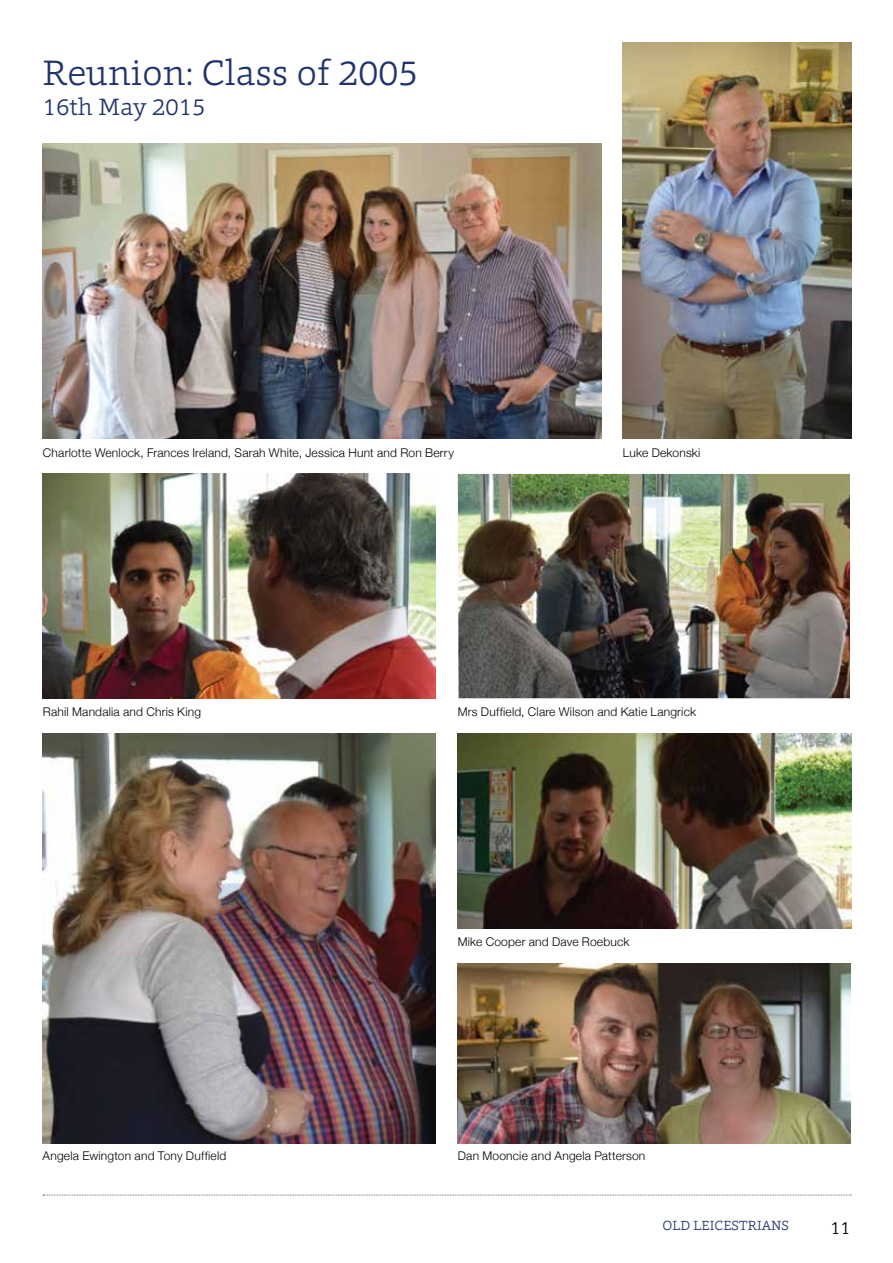
<style>
.page{position:relative;width:893px;height:1263px;background:#fff}
.page>*{position:absolute;margin:0;border:0;box-sizing:border-box;transform-origin:0 0}
.t1{font:300 36px "Foro";color:#20336c}
.t2{font:300 24px "Foro";color:#20336c}
.t3{font:300 18px "Foro";color:#000}
.t4{font:300 13.5px "Foro";color:#20336c}
.t5{font:300 12px "Helvetica Neue";letter-spacing:.015em;color:#000}
</style>
<div class="page">
<svg style="left:43px;top:1195px;width:808px;height:1px"></svg>
<img style="left:43px;top:143px;width:558px;height:295px">
<img style="left:457px;top:733px;width:395px;height:195px">
<img style="left:457px;top:963px;width:394px;height:180px">
<img style="left:623px;top:43px;width:228px;height:395px">
<img style="left:458px;top:474px;width:392px;height:224px">
<img style="left:43px;top:474px;width:393px;height:224px">
<img style="left:43px;top:733px;width:392px;height:410px">
<h1 class="t1" style="left:43px;top:49px;width:377px">Reunion: Class of 2005</h1>
<h2 class="t2" style="left:43px;top:91px;width:164px">16th May 2015</h2>
<p class="t5" style="left:43px;top:443px;width:412px">Charlotte Wenlock, Frances Ireland, Sarah White, Jessica Hunt and Ron Berry</p>
<p class="t5" style="left:623px;top:443px;width:79px">Luke Dekonski</p>
<p class="t5" style="left:43px;top:702px;width:160px">Rahil Mandalia and Chris King</p>
<p class="t5" style="left:458px;top:702px;width:240px">Mrs Duffield, Clare Wilson and Katie Langrick</p>
<p class="t5" style="left:43px;top:1146px;width:185px">Angela Ewington and Tony Duffield</p>
<p class="t5" style="left:458px;top:932px;width:173px">Mike Cooper and Dave Roebuck</p>
<p class="t5" style="left:458px;top:1146px;width:189px">Dan Mooncie and Angela Patterson</p>
<p class="t4" style="left:662px;top:1217px;width:128px">OLD LEICESTRIANS</p>
<h3 class="t3" style="left:831px;top:1216px;width:21px">11</h3>
</div>
